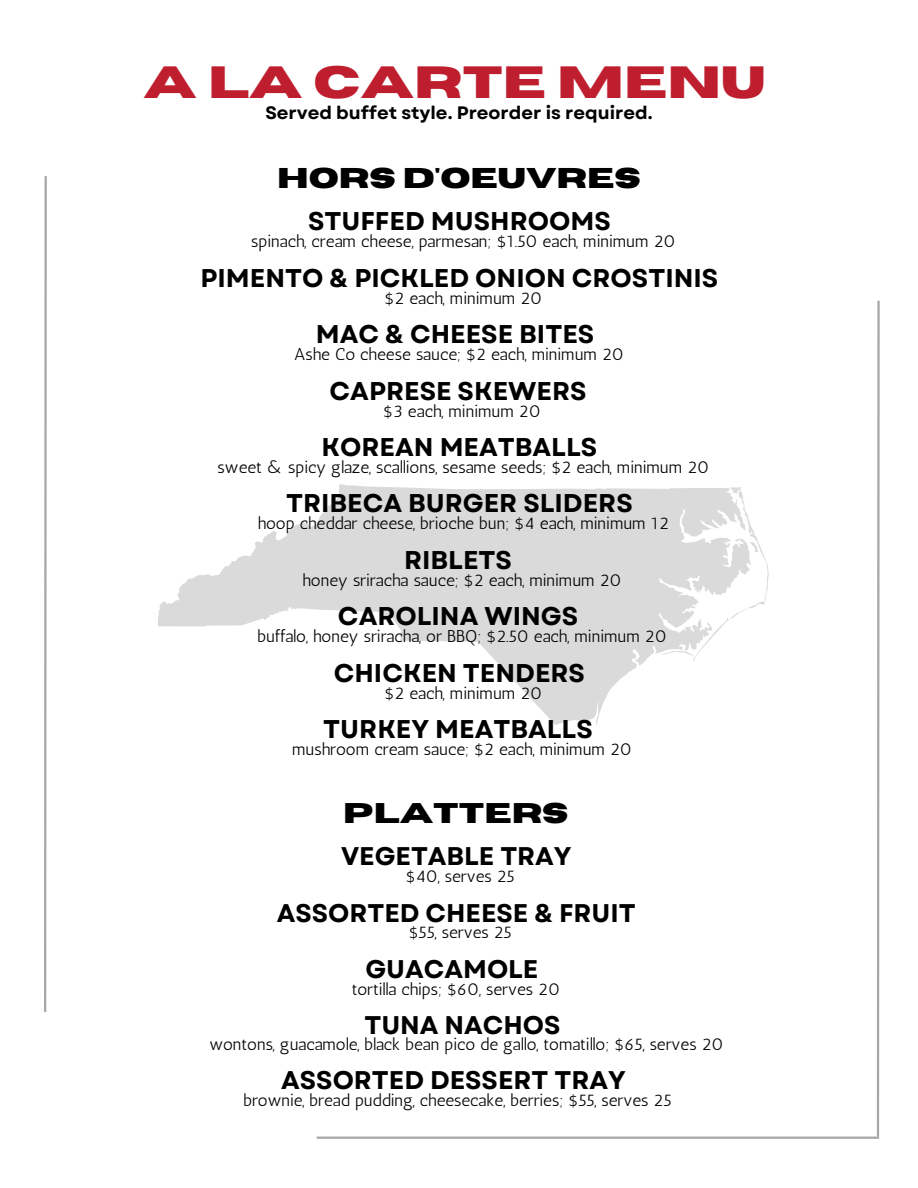
<style>
.page{position:relative;width:918px;height:1188px;background:#fff}
.page>*{position:absolute;margin:0;border:0;box-sizing:border-box;transform-origin:0 0}
.t1{font:700 45px "Horizon";color:#be1e2d}
.t2{font:700 28.5px "Horizon";color:#000}
.t3{font:700 28.35px "Horizon";color:#000}
.t4{font:700 25.65px "Garet";color:#000}
.t5{font:700 25.5px "Garet";color:#000}
.t6{font:700 18px "Garet";color:#000}
.t7{font:17.1px "Antic";color:#000}
</style>
<div class="page">
<svg style="left:158px;top:484px;width:493px;height:242px;fill:#dadada"></svg>
<svg style="left:651px;top:487px;width:118px;height:174px"></svg>
<hr style="left:317px;top:1137px;width:562px;height:2px;background:#a6a6a6">
<svg style="left:876px;top:300px;width:4px;height:839px"></svg>
<svg style="left:44px;top:176px;width:3px;height:836px;background:#bbb"></svg>
<p class="t1" style="left:144px;top:60px;width:623px">A LA CARTE MENU</p>
<p class="t6" style="left:265px;top:100px;width:389px">Served buffet style. Preorder is required.</p>
<p class="t2" style="left:277px;top:164px;width:365px">HORS D'OEUVRES</p>
<p class="t4" style="left:308px;top:203px;width:304px">STUFFED MUSHROOMS</p>
<p class="t7" style="left:251px;top:231px;width:426px">spinach, cream cheese, parmesan; $1.50 each, minimum 20</p>
<p class="t4" style="left:201px;top:259px;width:519px">PIMENTO &amp; PICKLED ONION CROSTINIS</p>
<p class="t7" style="left:385px;top:288px;width:159px">$2 each, minimum 20</p>
<p class="t4" style="left:316px;top:316px;width:280px">MAC &amp; CHEESE BITES</p>
<p class="t7" style="left:294px;top:344px;width:331px">Ashe Co cheese sauce; $2 each, minimum 20</p>
<p class="t4" style="left:330px;top:372px;width:258px">CAPRESE SKEWERS</p>
<p class="t7" style="left:383px;top:400px;width:159px">$3 each, minimum 20</p>
<p class="t4" style="left:322px;top:429px;width:277px">KOREAN MEATBALLS</p>
<p class="t7" style="left:218px;top:457px;width:493px">sweet &amp; spicy glaze, scallions, sesame seeds; $2 each, minimum 20</p>
<p class="t4" style="left:286px;top:485px;width:348px">TRIBECA BURGER SLIDERS</p>
<p class="t7" style="left:258px;top:513px;width:413px">hoop cheddar cheese, brioche bun; $4 each, minimum 12</p>
<p class="t4" style="left:404px;top:541px;width:109px">RIBLETS</p>
<p class="t7" style="left:302px;top:570px;width:321px">honey sriracha sauce; $2 each, minimum 20</p>
<p class="t4" style="left:338px;top:598px;width:242px">CAROLINA WINGS</p>
<p class="t7" style="left:257px;top:626px;width:411px">buffalo, honey sriracha, or BBQ; $2.50 each, minimum 20</p>
<p class="t4" style="left:334px;top:654px;width:253px">CHICKEN TENDERS</p>
<p class="t7" style="left:385px;top:682px;width:159px">$2 each, minimum 20</p>
<p class="t4" style="left:323px;top:711px;width:271px">TURKEY MEATBALLS</p>
<p class="t7" style="left:292px;top:739px;width:341px">mushroom cream sauce; $2 each, minimum 20</p>
<p class="t3" style="left:343px;top:799px;width:227px">PLATTERS</p>
<p class="t5" style="left:341px;top:838px;width:232px">VEGETABLE TRAY</p>
<p class="t7" style="left:406px;top:866px;width:110px">$40, serves 25</p>
<p class="t5" style="left:277px;top:894px;width:361px">ASSORTED CHEESE &amp; FRUIT</p>
<p class="t7" style="left:409px;top:922px;width:105px">$55, serves 25</p>
<p class="t5" style="left:365px;top:951px;width:174px">GUACAMOLE</p>
<p class="t7" style="left:352px;top:979px;width:210px">tortilla chips; $60, serves 20</p>
<p class="t5" style="left:364px;top:1006px;width:198px">TUNA NACHOS</p>
<p class="t7" style="left:209px;top:1034px;width:516px">wontons, guacamole, black bean pico de gallo, tomatillo; $65, serves 20</p>
<p class="t5" style="left:281px;top:1062px;width:346px">ASSORTED DESSERT TRAY</p>
<p class="t7" style="left:243px;top:1090px;width:430px">brownie, bread pudding, cheesecake, berries; $55, serves 25</p>
</div>
